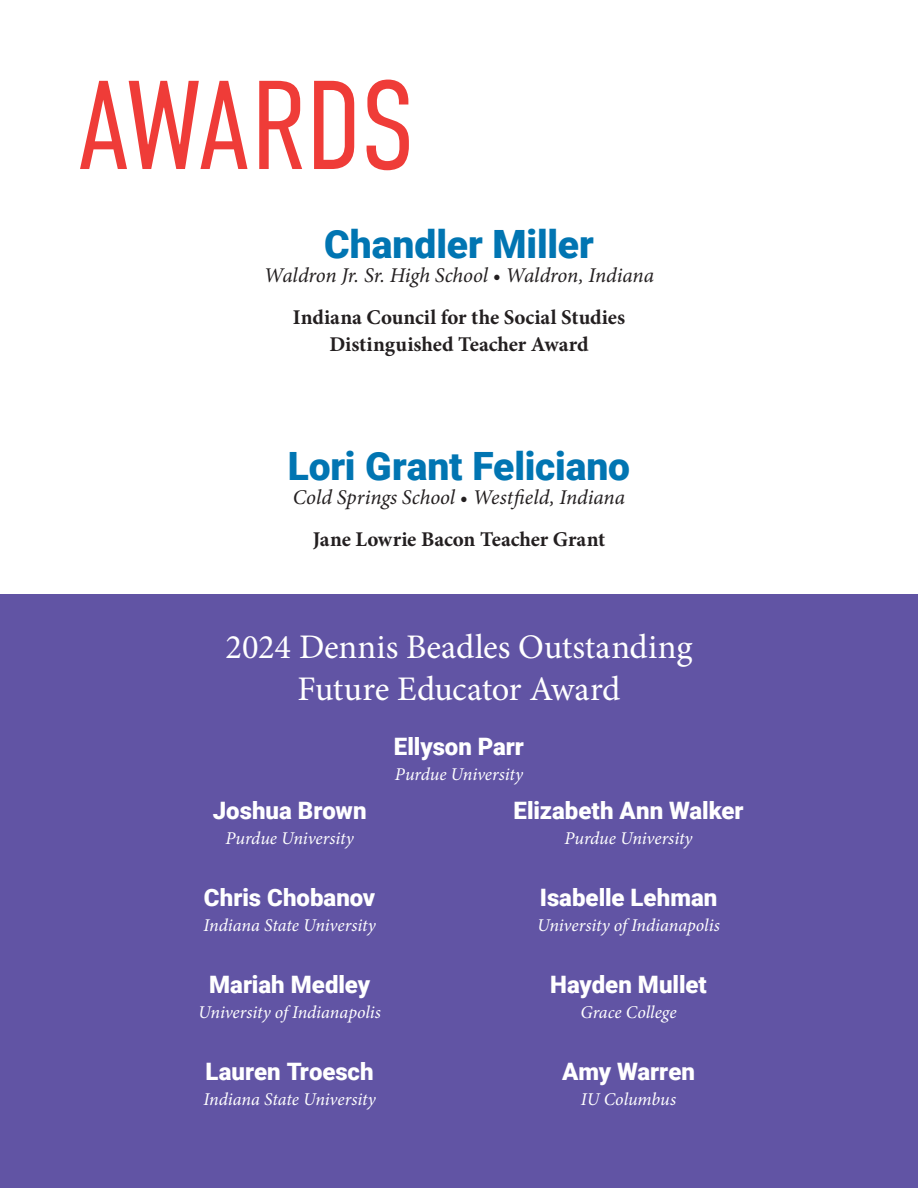
<style>
.page{position:relative;width:918px;height:1188px;background:#fff}
.page>*{position:absolute;margin:0;border:0;box-sizing:border-box;transform-origin:0 0}
.t1{font:300 126px "DIN Condensed";letter-spacing:-.015em;color:#ef3c38}
.Body{font:900 39px "Roboto";letter-spacing:-.005em;color:#0175b2}
.t2{font:34.5px/41.4px "Minion Pro";letter-spacing:-.005em;color:#fff;text-align:center}
.t3{font:900 24px "Roboto";color:#fff}
.Body-2{font:700 21px "Minion Pro";color:#231f20}
.Body-3{font:italic 21px "Minion Pro";letter-spacing:-.005em;color:#231f20}
.t4{font:italic 18px "Minion Pro";letter-spacing:-.005em;color:#fff}
</style>
<div class="page">
<div style="left:0;top:594px;width:918px;height:594px;background:#6154a4"></div>
<p class="t1" style="left:76px;top:55px;width:341px">AWARDS</p>
<p class="Body" style="left:324px;top:216px;width:271px">Chandler Miller</p>
<p class="Body-3" style="left:264px;top:261px;width:392px">Waldron Jr. Sr. High School • Waldron, Indiana</p>
<p class="Body-2" style="left:293px;top:302px;width:334px">Indiana Council for the Social Studies</p>
<p class="Body-2" style="left:329px;top:329px;width:261px">Distinguished Teacher Award</p>
<p class="Body" style="left:288px;top:438px;width:344px">Lori Grant Feliciano</p>
<p class="Body-3" style="left:293px;top:483px;width:334px">Cold Springs School • Westfield, Indiana</p>
<p class="Body-2" style="left:313px;top:524px;width:294px">Jane Lowrie Bacon Teacher Grant</p>
<p class="t2" style="left:225px;top:627px;width:469px">2024 Dennis Beadles Outstanding<br>Future Educator Award</p>
<p class="t3" style="left:213px;top:793px;width:155px">Joshua Brown</p>
<p class="t4" style="left:226px;top:826px;width:130px">Purdue University</p>
<p class="t3" style="left:204px;top:880px;width:173px">Chris Chobanov</p>
<p class="t4" style="left:204px;top:913px;width:173px">Indiana State University</p>
<p class="t3" style="left:209px;top:967px;width:163px">Mariah Medley</p>
<p class="t4" style="left:198px;top:1000px;width:184px">University of Indianapolis</p>
<p class="t3" style="left:206px;top:1054px;width:170px">Lauren Troesch</p>
<p class="t4" style="left:204px;top:1087px;width:173px">Indiana State University</p>
<p class="t3" style="left:394px;top:729px;width:132px">Ellyson Parr</p>
<p class="t4" style="left:395px;top:762px;width:130px">Purdue University</p>
<p class="t3" style="left:514px;top:793px;width:232px">Elizabeth Ann Walker</p>
<p class="t4" style="left:565px;top:826px;width:130px">Purdue University</p>
<p class="t3" style="left:540px;top:880px;width:179px">Isabelle Lehman</p>
<p class="t4" style="left:537px;top:913px;width:184px">University of Indianapolis</p>
<p class="t3" style="left:550px;top:967px;width:158px">Hayden Mullet</p>
<p class="t4" style="left:580px;top:1000px;width:98px">Grace College</p>
<p class="t3" style="left:562px;top:1054px;width:135px">Amy Warren</p>
<p class="t4" style="left:581px;top:1087px;width:97px">IU Columbus</p>
</div>
